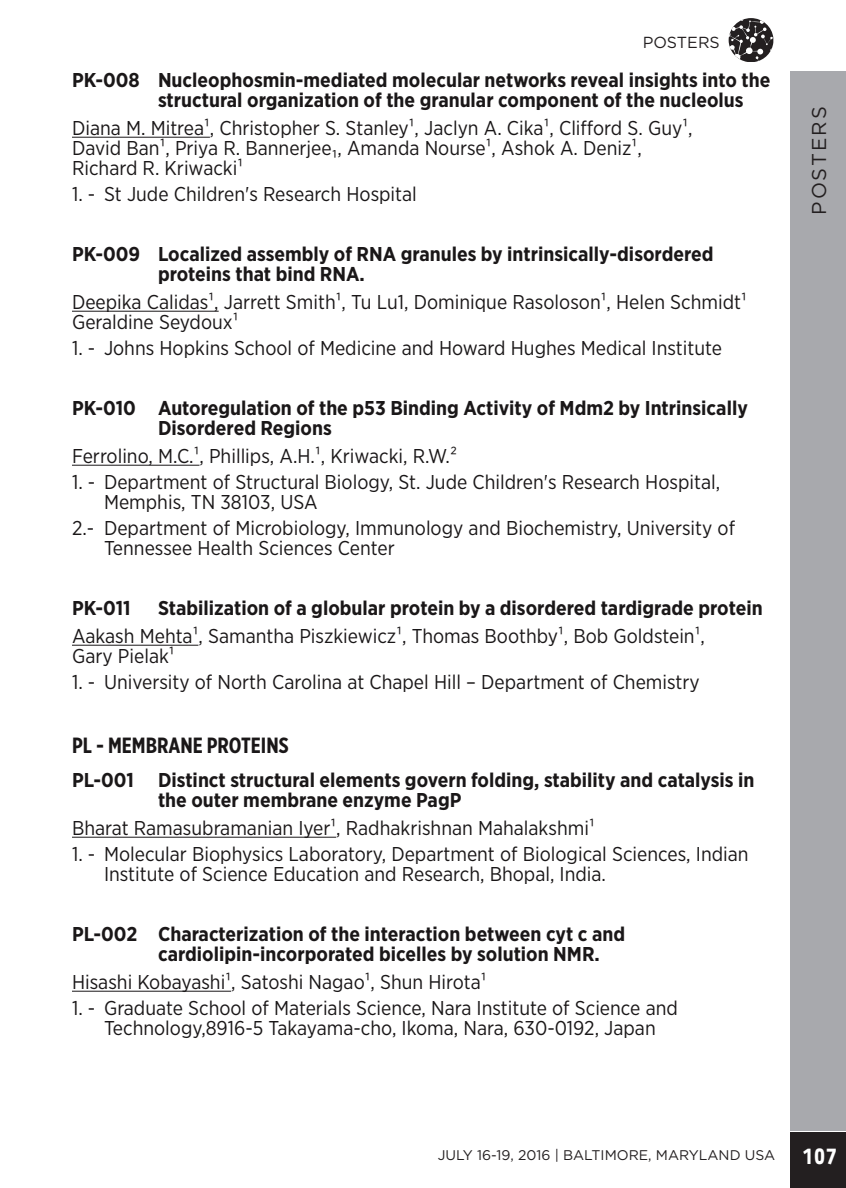
<style>
.page{position:relative;width:846px;height:1188px;background:#fff}
.page>*{position:absolute;margin:0;border:0;box-sizing:border-box;transform-origin:0 0}
.Category_Heading{font:700 22px "Gotham X Narrow";color:#1a1718}
.sub_header_1{font:700 22px "Vida 22 Pro";color:#fff}
.School_name{font:20px/20px "Gotham Narrow";color:#1a1718}
.Poster_Title{font:700 20px/20px "Gotham Narrow";color:#1a1718}
.Author_Name{font:20px/20px "Gotham Narrow";color:#1a1718}
.t1{font:20px "Gotham";letter-spacing:.1em;color:#231f20}
.t2{font:16px "Gotham";color:#231f20}
.t3{font:14px "Gotham";color:#231f20}
</style>
<div class="page">
<div style="left:790px;top:1132px;width:56px;height:56px;background:#231f20"></div>
<div style="left:790px;top:71px;width:56px;height:1060px;background:#a8a9ad"></div>
<svg style="left:729px;top:18px;width:44px;height:44px"></svg>
<hr style="left:72px;top:137px;width:138px;height:1px;background:#1a1718">
<hr style="left:72px;top:311px;width:147px;height:1px;background:#1a1718">
<hr style="left:72px;top:465px;width:127px;height:1px;background:#1a1718">
<hr style="left:72px;top:645px;width:126px;height:1px;background:#1a1718">
<hr style="left:72px;top:837px;width:264px;height:1px;background:#1a1718">
<hr style="left:72px;top:991px;width:159px;height:1px;background:#1a1718">
<p class="t2" style="left:643px;top:32px;width:79px">POSTERS</p>
<p class="Poster_Title" style="left:158px;top:70px;width:614px;text-indent:-86px">PK-008 Nucleophosmin-mediated molecular networks reveal insights into the structural organization of the granular component of the nucleolus</p>
<p class="Author_Name" style="left:72px;top:118px;width:622px">Diana M. Mitrea¹, Christopher S. Stanley¹, Jaclyn A. Cika¹, Clifford S. Guy¹,<br>David Ban¹, Priya R. Bannerjee₁, Amanda Nourse¹, Ashok A. Deniz¹,<br>Richard R. Kriwacki¹</p>
<p class="School_name" style="left:72px;top:184px;width:346px">1. - St Jude Children's Research Hospital</p>
<p class="Poster_Title" style="left:158px;top:244px;width:557px;text-indent:-86px">PK-009 Localized assembly of RNA granules by intrinsically-disordered proteins that bind RNA.</p>
<p class="Author_Name" style="left:72px;top:292px;width:676px">Deepika Calidas¹, Jarrett Smith¹, Tu Lu1, Dominique Rasoloson¹, Helen Schmidt¹<br>Geraldine Seydoux¹</p>
<p class="School_name" style="left:72px;top:338px;width:652px">1. - Johns Hopkins School of Medicine and Howard Hughes Medical Institute</p>
<p class="Poster_Title" style="left:158px;top:398px;width:591px;text-indent:-86px">PK-010 Autoregulation of the p53 Binding Activity of Mdm2 by Intrinsically<br>Disordered Regions</p>
<p class="Author_Name" style="left:72px;top:446px;width:387px">Ferrolino, M.C.¹, Phillips, A.H.¹, Kriwacki, R.W.²</p>
<p class="School_name" style="left:104px;top:472px;width:618px;text-indent:-32px">1. - Department of Structural Biology, St. Jude Children's Research Hospital,<br>Memphis, TN 38103, USA</p>
<p class="School_name" style="left:104px;top:518px;width:633px;text-indent:-32px">2.- Department of Microbiology, Immunology and Biochemistry, University of<br>Tennessee Health Sciences Center</p>
<p class="Poster_Title" style="left:72px;top:598px;width:60px">PK-011</p>
<p class="Poster_Title" style="left:158px;top:598px;width:606px">Stabilization of a globular protein by a disordered tardigrade protein</p>
<p class="Author_Name" style="left:72px;top:626px;width:634px">Aakash Mehta¹, Samantha Piszkiewicz¹, Thomas Boothby¹, Bob Goldstein¹,<br>Gary Pielak¹</p>
<p class="School_name" style="left:72px;top:672px;width:629px">1. - University of North Carolina at Chapel Hill – Department of Chemistry</p>
<p class="Category_Heading" style="left:72px;top:732px;width:218px">PL - MEMBRANE PROTEINS</p>
<p class="Poster_Title" style="left:158px;top:770px;width:598px;text-indent:-86px">PL-001 Distinct structural elements govern folding, stability and catalysis in the outer membrane enzyme PagP</p>
<p class="Author_Name" style="left:72px;top:818px;width:524px">Bharat Ramasubramanian Iyer¹, Radhakrishnan Mahalakshmi¹</p>
<p class="School_name" style="left:104px;top:844px;width:646px;text-indent:-32px">1. - Molecular Biophysics Laboratory, Department of Biological Sciences, Indian<br>Institute of Science Education and Research, Bhopal, India.</p>
<p class="Poster_Title" style="left:158px;top:924px;width:469px;text-indent:-86px">PL-002 Characterization of the interaction between cyt c and cardiolipin-incorporated bicelles by solution NMR.</p>
<p class="Author_Name" style="left:72px;top:972px;width:416px">Hisashi Kobayashi¹, Satoshi Nagao¹, Shun Hirota¹</p>
<p class="School_name" style="left:72px;top:998px;width:607px;text-align:center">1. - Graduate School of Materials Science, Nara Institute of Science and<br>Technology,8916-5 Takayama-cho, Ikoma, Nara, 630-0192, Japan</p>
<p class="t1" style="left:806px;top:215px;width:110px;rotate:-90deg">POSTERS</p>
<p class="t3" style="left:438px;top:1146px;width:339px">JULY 16-19, 2016 | BALTIMORE, MARYLAND USA</p>
<p class="sub_header_1" style="left:803px;top:1139px;width:36px">107</p>
</div>
